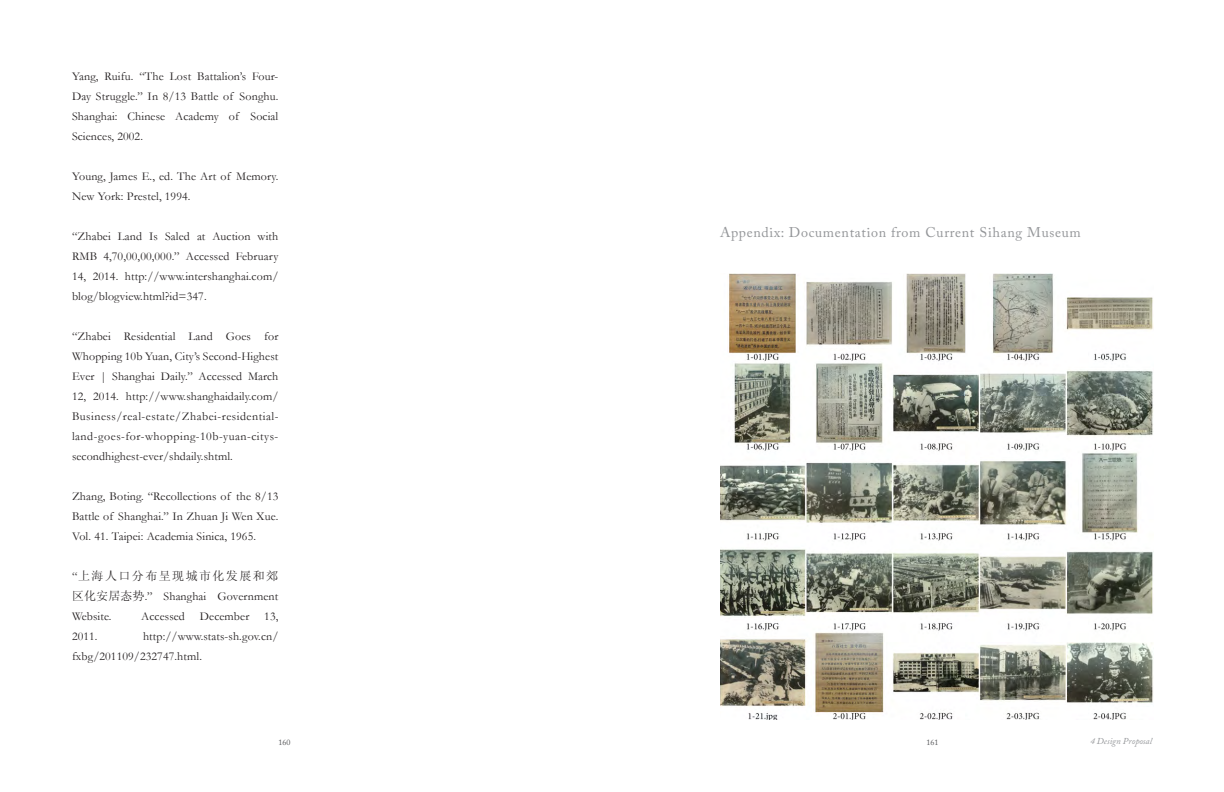
<style>
.page{position:relative;width:1224px;height:792px;background:#fff}
.page>*{position:absolute;margin:0;border:0;box-sizing:border-box;transform-origin:0 0}
.Sub_Titles{font:14px "Adobe Caslon Pro";letter-spacing:.05em;color:#939598}
.t1{font:12px/20px "Garamond";letter-spacing:.01em;color:#231f20;text-align:justify}
.t2{font:italic 9px "Adobe Caslon Pro";color:#939598}
.t3{font:8px "Adobe Caslon Pro";color:#57585a}
.s1{font-family:"Sim Sun"}
</style>
<div class="page">
<img style="left:720px;top:274px;width:434px;height:446px">
<p class="t1" style="left:72px;top:66px;width:208px">Yang, Ruifu. “The Lost Battalion’s Four-Day Struggle.” In 8/13 Battle of Songhu.<br>Shanghai: Chinese Academy of Social Sciences, 2002.</p>
<p class="t1" style="left:72px;top:166px;width:208px">Young, James E., ed. The Art of Memory.<br>New York: Prestel, 1994.</p>
<p class="t1" style="left:72px;top:226px;width:208px">“Zhabei Land Is Saled at Auction with RMB 4,70,00,00,000.” Accessed February 14, 2014. http://www.intershanghai.com/ blog/blogview.html?id=347.</p>
<p class="t1" style="left:72px;top:326px;width:208px">“Zhabei Residential Land Goes for Whopping 10b Yuan, City’s Second-Highest Ever | Shanghai Daily.” Accessed March 12, 2014. http://www.shanghaidaily.com/ Business/real-estate/Zhabei-residential&shy;land-goes-for-whopping-10b-yuan-citys&shy;secondhighest-ever/shdaily.shtml.</p>
<p class="t1" style="left:72px;top:486px;width:208px">Zhang, Boting. “Recollections of the 8/13<br>Battle of Shanghai.” In Zhuan Ji Wen Xue.<br>Vol. 41. Taipei: Academia Sinica, 1965.</p>
<p class="t1" style="left:72px;top:566px;width:208px">“<span class="s1">上海人口分布呈现城市化发展和郊区化安居态势</span>.” Shanghai Government Website.</p>
<p class="t1" style="left:141px;top:606px;width:139px">Accessed December 13,</p>
<p class="t1" style="left:72px;top:626px;width:208px;text-indent:71px">http://www.stats-sh.gov.cn/ fxbg/201109/232747.html.</p>
<p class="t1" style="left:72px;top:626px;width:27px">2011.</p>
<p class="Sub_Titles" style="left:720px;top:224px;width:362px">Appendix: Documentation from Current Sihang Museum</p>
<p class="t3" style="left:278px;top:737px;width:13px">160</p>
<p class="t3" style="left:926px;top:737px;width:13px">161</p>
<p class="t2" style="left:1090px;top:736px;width:63px">4 Design Proposal</p>
</div>
